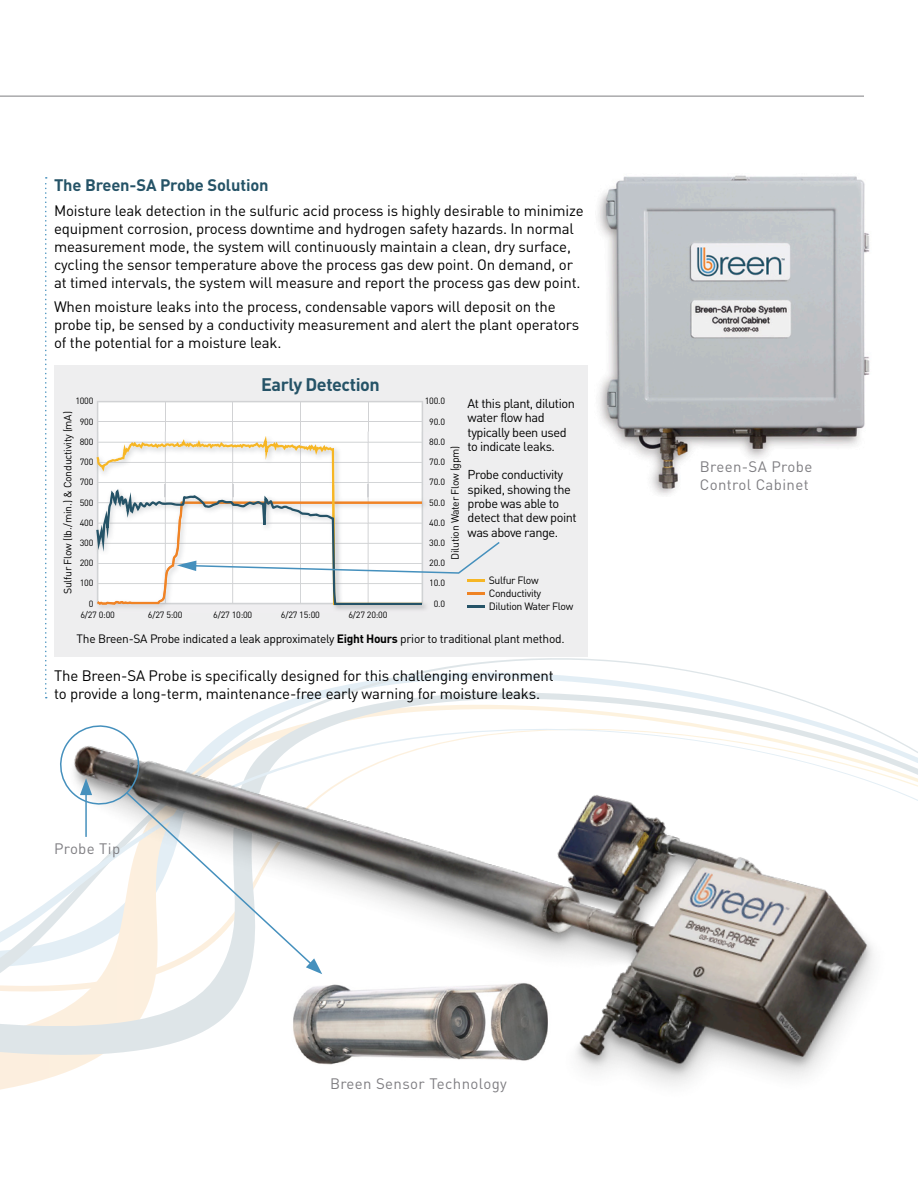
<style>
.page{position:relative;width:918px;height:1188px;background:#fff}
.page>*{position:absolute;margin:0;border:0;box-sizing:border-box;transform-origin:0 0}
.t1{font:700 18px "DIN";letter-spacing:-.025em;color:#255367}
.t2{font:700 16.5px "DIN";letter-spacing:-.01em;color:#255367}
.t3{font:15px/18px "DIN";letter-spacing:-.01em;color:#000}
.t4{font:15px/18px "DIN";letter-spacing:.025em;color:#7f7e82}
.t5{font:12.75px/14.2px "DIN";letter-spacing:-.035em;color:#000}
.t6{font:12px "DIN";letter-spacing:-.025em;color:#000}
.t7{font:10.5px/12.8px "DIN";letter-spacing:-.035em;color:#000}
.t8{font:9px "DIN";letter-spacing:-.025em;color:#000}
.s1{font-weight:700}
</style>
<div class="page">
<img style="left:577px;top:175px;width:293px;height:320px">
<hr style="left:0;top:96px;width:864px;height:1px;background:#7f7e82">
<svg style="left:45px;top:177px;width:2px;height:447px"></svg>
<img style="left:0;top:624px;width:918px;height:466px">
<img style="left:288px;top:980px;width:263px;height:88px">
<svg style="left:53px;top:719px;width:269px;height:255px"></svg>
<div style="left:54px;top:366px;width:534px;height:291px;background:#eeeeef"></div>
<svg style="left:97px;top:401px;width:326px;height:31px;background:#fcfcfc"></svg>
<hr style="left:165px;top:402px;width:1px;height:202px;background:#d1d2d4">
<hr style="left:232px;top:402px;width:1px;height:202px;background:#d1d2d4">
<hr style="left:300px;top:402px;width:1px;height:202px;background:#d1d2d4">
<hr style="left:368px;top:402px;width:1px;height:202px;background:#d1d2d4">
<hr style="left:98px;top:421px;width:324px;height:1px;background:#d1d2d4">
<img style="left:97px;top:432px;width:326px;height:47px">
<svg style="left:96px;top:436px;width:326px;height:43px;fill:#fff"></svg>
<hr style="left:467px;top:605px;width:18px;height:3px;background:#255367">
<svg style="left:95px;top:479px;width:405px;height:128px"></svg>
<p class="t2" style="left:54px;top:174px;width:216px">The Breen-SA Probe Solution</p>
<p class="t3" style="left:54px;top:201px;width:531px">Moisture leak detection in the sulfuric acid process is highly desirable to minimize equipment corrosion, process downtime and hydrogen safety hazards. In normal measurement mode, the system will continuously maintain a clean, dry surface, cycling the sensor temperature above the process gas dew point. On demand, or at timed intervals, the system will measure and report the process gas dew point.</p>
<p class="t3" style="left:54px;top:298px;width:527px">When moisture leaks into the process, condensable vapors will deposit on the probe tip, be sensed by a conductivity measurement and alert the plant operators of the potential for a moisture leak.</p>
<p class="t8" style="left:75px;top:396px;width:20px">1000</p>
<p class="t7" style="left:61px;top:594px;width:184px;rotate:-90deg">Sulfur Flow (lb./min.) &amp; Conductivity (mA)</p>
<p class="t8" style="left:80px;top:416px;width:15px">900</p>
<p class="t8" style="left:80px;top:436px;width:15px">800</p>
<p class="t8" style="left:80px;top:456px;width:15px">700</p>
<p class="t8" style="left:80px;top:476px;width:15px">700</p>
<p class="t8" style="left:80px;top:497px;width:15px">500</p>
<p class="t8" style="left:80px;top:517px;width:15px">400</p>
<p class="t8" style="left:80px;top:537px;width:15px">300</p>
<p class="t8" style="left:80px;top:557px;width:15px">200</p>
<p class="t8" style="left:80px;top:578px;width:15px">100</p>
<p class="t8" style="left:89px;top:598px;width:6px">0</p>
<p class="t1" style="left:261px;top:372px;width:120px">Early Detection</p>
<p class="t8" style="left:148px;top:610px;width:36px">6/27 5 00</p>
<p class="t8" style="left:213px;top:610px;width:40px">6/27 10 00</p>
<p class="t8" style="left:281px;top:610px;width:40px">6/27 15 00</p>
<p class="t8" style="left:349px;top:610px;width:40px">6/27 20 00</p>
<p class="t8" style="left:80px;top:610px;width:36px">6/27 0 00</p>
<p class="t8" style="left:103px;top:610px;width:4px">:</p>
<p class="t8" style="left:171px;top:610px;width:4px">:</p>
<p class="t8" style="left:241px;top:610px;width:4px">:</p>
<p class="t8" style="left:308px;top:610px;width:4px">:</p>
<p class="t8" style="left:376px;top:610px;width:4px">:</p>
<p class="t8" style="left:425px;top:396px;width:22px">100.0</p>
<p class="t8" style="left:429px;top:416px;width:17px">90.0</p>
<p class="t8" style="left:429px;top:436px;width:17px">80.0</p>
<p class="t8" style="left:429px;top:456px;width:17px">70.0</p>
<p class="t8" style="left:429px;top:476px;width:17px">70.0</p>
<p class="t8" style="left:429px;top:497px;width:17px">50.0</p>
<p class="t8" style="left:429px;top:517px;width:17px">40.0</p>
<p class="t8" style="left:429px;top:537px;width:17px">30.0</p>
<p class="t8" style="left:429px;top:557px;width:17px">20.0</p>
<p class="t8" style="left:429px;top:578px;width:17px">10.0</p>
<p class="t8" style="left:434px;top:598px;width:13px">0.0</p>
<p class="t5" style="left:468px;top:396px;width:109px">At this plant, dilution water flow had typically been used to indicate leaks.</p>
<p class="t5" style="left:468px;top:468px;width:111px">Probe conductivity spiked, showing the probe was able to detect that dew point was above range.</p>
<p class="t7" style="left:449px;top:560px;width:116px;rotate:-90deg">Dilution Water Flow (gpm)</p>
<p class="t7" style="left:489px;top:574px;width:86px">Sulfur Flow<br>Conductivity<br>Dilution Water Flow</p>
<p class="t6" style="left:77px;top:631px;width:489px">The Breen-SA Probe indicated a leak approximately <span class="s1">Eight Hours</span> prior to traditional plant method.</p>
<p class="t3" style="left:54px;top:666px;width:501px">The Breen-SA Probe is specifically designed for this challenging environment to provide a long-term, maintenance-free early warning for moisture leaks.</p>
<p class="t4" style="left:54px;top:840px;width:68px">Probe Tip</p>
<p class="t4" style="left:330px;top:1075px;width:178px">Breen Sensor Technology</p>
<p class="t4" style="left:700px;top:457px;width:114px">Breen-SA Probe<br>Control Cabinet</p>
</div>
